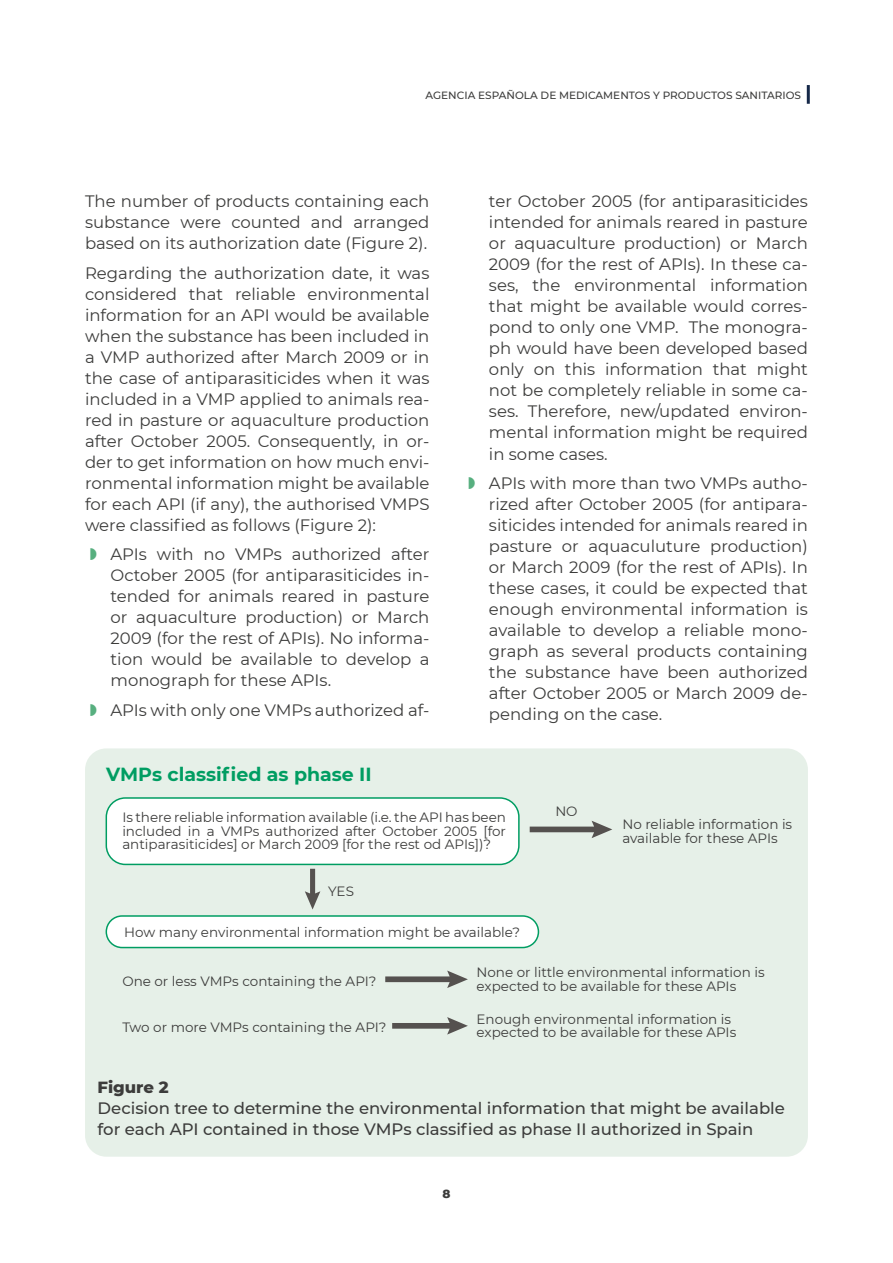
<style>
.page{position:relative;width:893px;height:1263px;background:#fff}
.page>*{position:absolute;margin:0;border:0;box-sizing:border-box;transform-origin:0 0}
.t1{font:700 18.9px "Montserrat";color:#009d62}
.t2{font:16.5px/21px "Montserrat";color:#3c3c3b;text-align:justify}
.t3{font:500 16.5px/21px "Montserrat";color:#3c3c3b}
.t4{font:13.5px/13.5px "Montserrat";color:#3c3c3b}
.t5{font:800 12px "Montserrat";color:#3c3c3b}
.t6{font:500 10.5px "Montserrat";color:#3c3c3b}
.s1{font-weight:800}
</style>
<div class="page">
<hr style="left:807px;top:85px;width:3px;height:19px;background:#152848">
<div style="left:85px;top:748px;width:723px;height:409px;background:#e6f0e8;border-radius:21px"></div>
<div style="left:106px;top:798px;width:413px;height:66px;background:#fff;border-radius:19px"></div>
<div style="left:106px;top:797px;width:414px;height:68px;border:2px solid #009d62;border-radius:19px"></div>
<div style="left:106px;top:916px;width:432px;height:31px;background:#fff;border-radius:16px"></div>
<div style="left:106px;top:915px;width:433px;height:33px;border:2px solid #009d62;border-radius:16px"></div>
<svg style="left:385px;top:970px;width:83px;height:18px"></svg>
<svg style="left:530px;top:821px;width:82px;height:17px"></svg>
<svg style="left:392px;top:1017px;width:76px;height:17px"></svg>
<svg style="left:305px;top:869px;width:15px;height:40px"></svg>
<p class="t6" style="left:426px;top:88px;width:377px">AGENCIA ESPAÑOLA DE MEDICAMENTOS Y PRODUCTOS SANITARIOS</p>
<p class="t2" style="left:85px;top:190px;width:346px">The number of products containing each substance were counted and arranged based on its authorization date (Figure 2).</p>
<p class="t2" style="left:85px;top:262px;width:346px">Regarding the authorization date, it was considered that reliable environmental information for an API would be available when the substance has been included in a VMP authorized after March 2009 or in the case of antiparasiticides when it was included in a VMP applied to animals rea&shy;red in pasture or aquaculture production after October 2005. Consequently, in or&shy;der to get information on how much envi&shy;ronmental information might be available for each API (if any), the authorised VMPS</p>
<p class="t2" style="left:85px;top:514px;width:292px">were classified as follows (Figure 2):</p>
<p class="t2" style="left:110px;top:543px;width:321px">APIs with no VMPs authorized after October 2005 (for antiparasiticides in&shy;tended for animals reared in pasture or aquaculture production) or March 2009 (for the rest of APIs). No informa&shy;tion would be available to develop a monograph for these APIs.</p>
<p class="t2" style="left:110px;top:699px;width:321px">APIs with only one VMPs authorized af-</p>
<p class="t2" style="left:489px;top:190px;width:320px">ter October 2005 (for antiparasiticides intended for animals reared in pasture or aquaculture production) or March 2009 (for the rest of APIs). In these ca&shy;ses, the environmental information that might be available would corres&shy;pond to only one VMP. The monogra&shy;ph would have been developed based only on this information that might not be completely reliable in some ca&shy;ses. Therefore, new/updated environ&shy;mental information might be required in some cases.</p>
<p class="t2" style="left:489px;top:472px;width:321px">APIs with more than two VMPs autho&shy;rized after October 2005 (for antipara&shy;siticides intended for animals reared in pasture or aquaculuture production) or March 2009 (for the rest of APIs). In these cases, it could be expected that enough environmental information is available to develop a reliable mono&shy;graph as several products containing the substance have been authorized after October 2005 or March 2009 de&shy;pending on the case.</p>
<p class="t1" style="left:106px;top:760px;width:267px">VMPs classified as phase II</p>
<p class="t4" style="left:122px;top:810px;width:385px;text-align:justify">Is there reliable information available (i.e. the API has been included in a VMPs authorized after October 2005 [for antiparasiticides] or March 2009 [for the rest od APIs])?</p>
<p class="t4" style="left:328px;top:884px;width:27px">YES</p>
<p class="t4" style="left:555px;top:804px;width:24px">NO</p>
<p class="t4" style="left:622px;top:817px;width:171px">No reliable information is available for these APIs</p>
<p class="t4" style="left:124px;top:924px;width:397px">How many environmental information might be available?</p>
<p class="t4" style="left:122px;top:974px;width:256px">One or less VMPs containing the API?</p>
<p class="t4" style="left:476px;top:965px;width:290px">None or little environmental information is expected to be available for these APIs</p>
<p class="t4" style="left:122px;top:1020px;width:266px">Two or more VMPs containing the API?</p>
<p class="t4" style="left:476px;top:1012px;width:261px">Enough environmental information is expected to be available for these APIs</p>
<p class="t3" style="left:98px;top:1076px;width:689px"><span class="s1">Figure 2<br></span>Decision tree to determine the environmental information that might be available for each API contained in those VMPs classified as phase II authorized in Spain</p>
<p class="t5" style="left:442px;top:1185px;width:10px">8</p>
</div>
